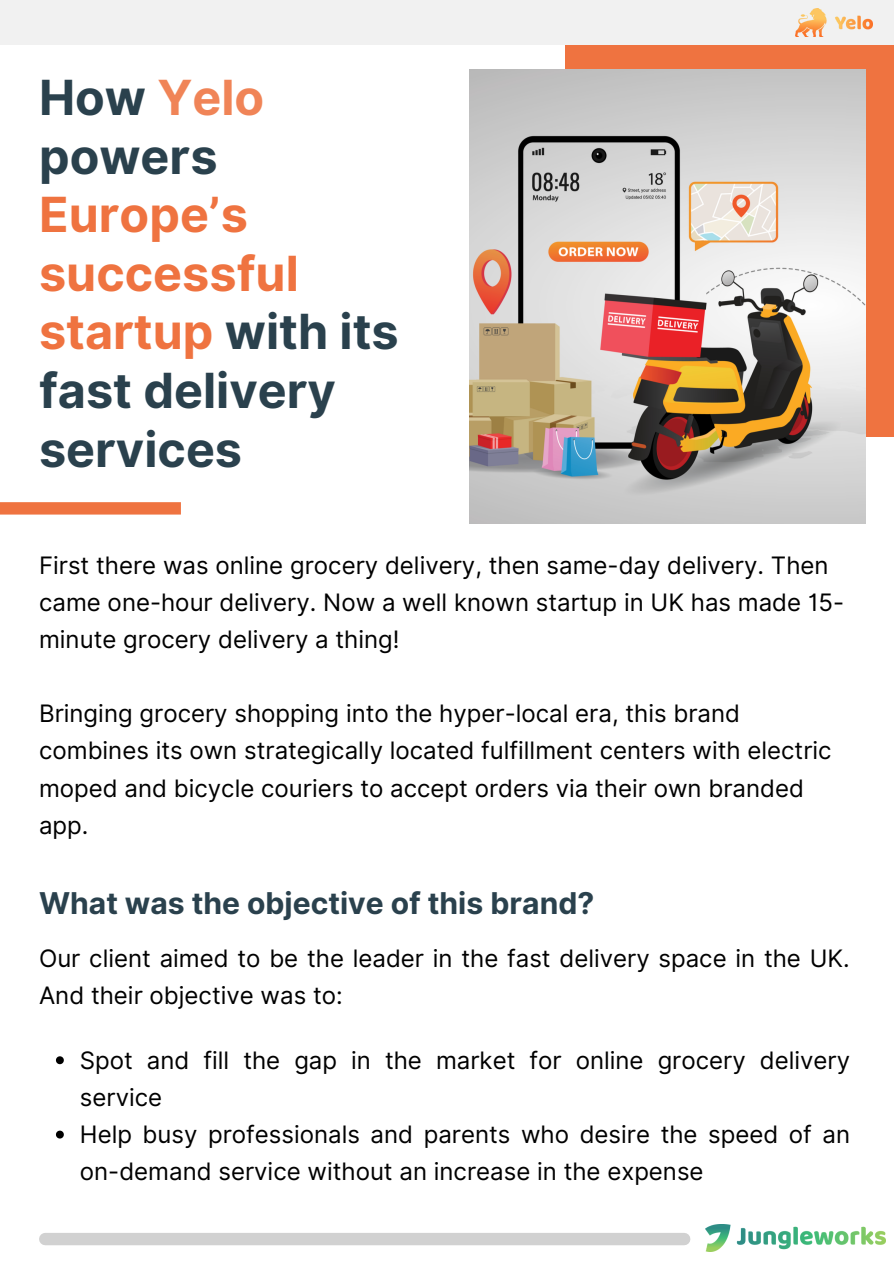
<style>
.page{position:relative;width:894px;height:1264px;background:#fff}
.page>*{position:absolute;margin:0;border:0;box-sizing:border-box;transform-origin:0 0}
.t1{font:700 48.45px/58.5px "Inter";color:#2a414d}
.t2{font:700 30px "Inter";color:#2a414d}
.t3{font:24px/37.2px "Inter";color:#000}
.s1{color:#f08457}
.s2{color:#ef7340}
</style>
<div class="page">
<div style="left:564px;top:45px;width:329px;height:391px;background:#ef7340"></div>
<img style="left:470px;top:69px;width:395px;height:454px">
<div style="left:0;top:502px;width:181px;height:12px;background:#ef7340"></div>
<div style="left:0;top:0;width:893px;height:45px;background:#f1f1f1"></div>
<div style="left:45px;top:1232px;width:639px;height:13px;background:#d1d1d1"></div>
<img style="left:705px;top:1224px;width:180px;height:27px">
<img style="left:795px;top:9px;width:77px;height:28px">
<svg style="left:56px;top:1056px;width:8px;height:8px"></svg>
<svg style="left:56px;top:1130px;width:8px;height:8px"></svg>
<p class="t1" style="left:39px;top:68px;width:361px">How <span class="s1">Yelo </span>powers<br><span class="s2">Europe’s successful startup</span> with its fast delivery services</p>
<p class="t3" style="left:39px;top:546px;width:806px">First there was online grocery delivery, then same-day delivery. Then came one-hour delivery. Now a well known startup in UK has made 15- minute grocery delivery a thing!</p>
<p class="t3" style="left:39px;top:695px;width:793px">Bringing grocery shopping into the hyper-local era, this brand combines its own strategically located fulfillment centers with electric moped and bicycle couriers to accept orders via their own branded app.</p>
<p class="t2" style="left:39px;top:885px;width:556px">What was the objective of this brand?</p>
<p class="t3" style="left:39px;top:940px;width:812px">Our client aimed to be the leader in the fast delivery space in the UK.<br>And their objective was to:</p>
<p class="t3" style="left:80px;top:1041px;width:771px">Spot and fill the gap in the market for online grocery delivery service</p>
<p class="t3" style="left:80px;top:1115px;width:771px">Help busy professionals and parents who desire the speed of an on-demand service without an increase in the expense</p>
</div>
